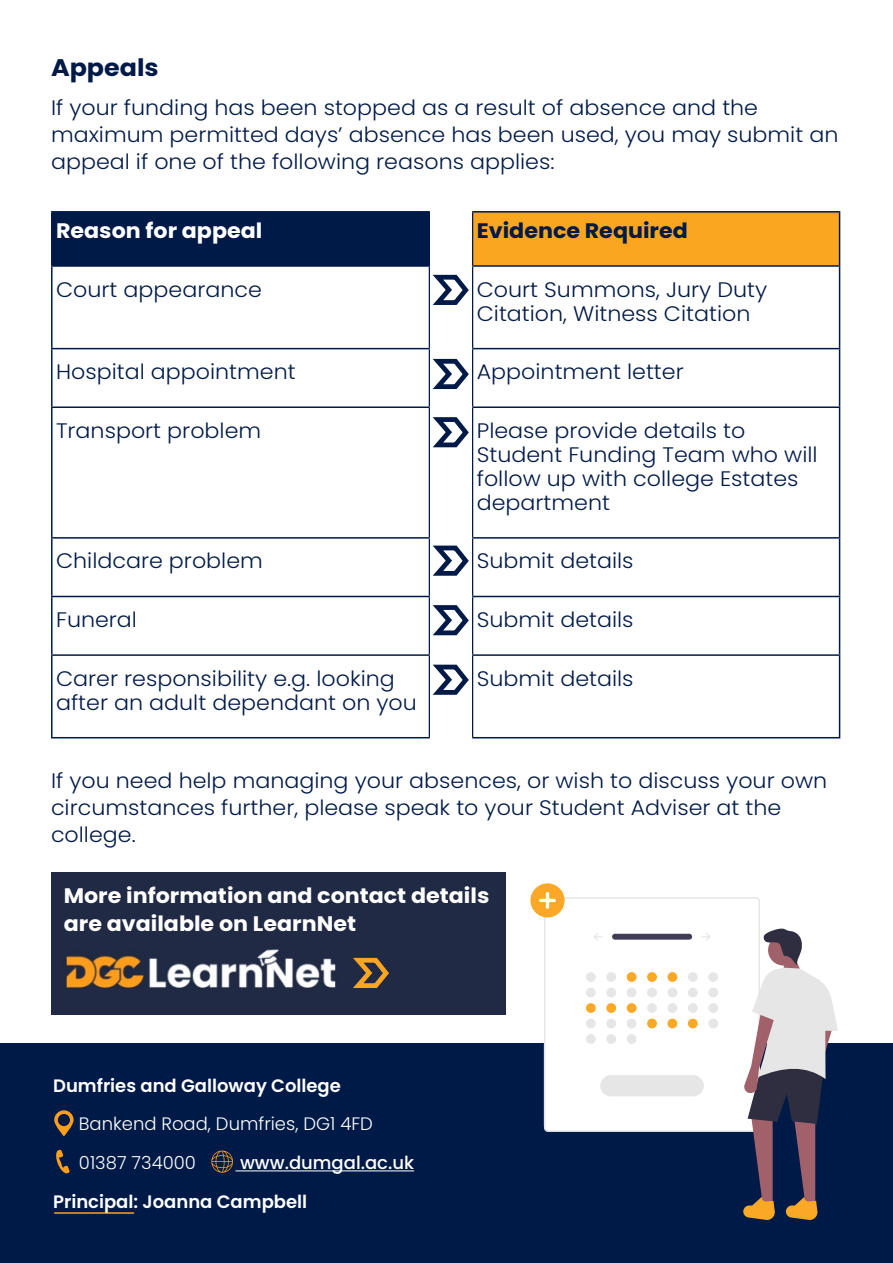
<style>
.page{position:relative;width:893px;height:1263px;background:#fff}
.page>*{position:absolute;margin:0;border:0;box-sizing:border-box;transform-origin:0 0}
.t1{font:700 24px "Poppins";color:#001a48;scale:1.06 1}
.t2{font:300 21px/24px "Poppins";color:#001a48;scale:1.06 1}
.t3{font:700 21px/27px "Poppins";color:#fff;scale:1.06 1}
.t4{font:700 21px "Poppins";color:#001a48;scale:1.06 1}
.t5{font:600 18px "Poppins";color:#fff}
.t6{font:300 18px/38.7px "Poppins";color:#fff}
.t7{font:500 18px "Poppins";color:#fff}
</style>
<div class="page">
<div style="left:0;top:1044px;width:893px;height:219px;background:#001a48"></div>
<div style="left:52px;top:872px;width:454px;height:143px;background:#202a45"></div>
<img style="left:65px;top:949px;width:271px;height:40px">
<svg style="left:54px;top:1110px;width:20px;height:26px"></svg>
<svg style="left:56px;top:1149px;width:14px;height:24px"></svg>
<svg style="left:211px;top:1150px;width:22px;height:23px"></svg>
<hr style="left:54px;top:1212px;width:80px;height:2px;background:#ff9e18">
<hr style="left:235px;top:1170px;width:179px;height:1px;background:#fff">
<div style="left:472px;top:212px;width:368px;height:54px;background:#faa621"></div>
<hr style="left:51px;top:211px;width:378px;height:2px;background:#001a48">
<hr style="left:51px;top:213px;width:2px;height:52px;background:#001a48">
<hr style="left:429px;top:211px;width:43px;height:2px;background:#001a48">
<hr style="left:472px;top:211px;width:368px;height:2px;background:#001a48">
<hr style="left:472px;top:213px;width:1px;height:52px;background:#001a48">
<hr style="left:839px;top:213px;width:1px;height:52px;background:#001a48">
<hr style="left:51px;top:267px;width:2px;height:81px;background:#001a48">
<hr style="left:429px;top:267px;width:1px;height:81px;background:#001a48">
<hr style="left:472px;top:267px;width:1px;height:81px;background:#001a48">
<hr style="left:839px;top:267px;width:1px;height:81px;background:#001a48">
<hr style="left:51px;top:349px;width:2px;height:57px;background:#001a48">
<hr style="left:429px;top:349px;width:1px;height:57px;background:#001a48">
<hr style="left:472px;top:349px;width:1px;height:57px;background:#001a48">
<hr style="left:839px;top:349px;width:1px;height:57px;background:#001a48">
<hr style="left:51px;top:408px;width:2px;height:129px;background:#001a48">
<hr style="left:429px;top:408px;width:1px;height:129px;background:#001a48">
<hr style="left:472px;top:408px;width:1px;height:129px;background:#001a48">
<hr style="left:839px;top:408px;width:1px;height:129px;background:#001a48">
<hr style="left:51px;top:539px;width:2px;height:57px;background:#001a48">
<hr style="left:429px;top:539px;width:1px;height:57px;background:#001a48">
<hr style="left:472px;top:539px;width:1px;height:57px;background:#001a48">
<hr style="left:839px;top:539px;width:1px;height:57px;background:#001a48">
<hr style="left:51px;top:597px;width:2px;height:57px;background:#001a48">
<hr style="left:429px;top:597px;width:1px;height:57px;background:#001a48">
<hr style="left:472px;top:597px;width:1px;height:57px;background:#001a48">
<hr style="left:839px;top:597px;width:1px;height:57px;background:#001a48">
<hr style="left:51px;top:656px;width:2px;height:81px;background:#001a48">
<hr style="left:429px;top:656px;width:1px;height:81px;background:#001a48">
<hr style="left:472px;top:656px;width:1px;height:81px;background:#001a48">
<hr style="left:839px;top:656px;width:1px;height:81px;background:#001a48">
<hr style="left:51px;top:737px;width:378px;height:1px;background:#001a48">
<hr style="left:429px;top:737px;width:43px;height:1px;background:#001a48">
<hr style="left:472px;top:737px;width:368px;height:1px;background:#001a48">
<hr style="left:51px;top:265px;width:378px;height:2px;background:#001a48">
<hr style="left:51px;top:348px;width:378px;height:1px;background:#001a48">
<hr style="left:51px;top:406px;width:378px;height:2px;background:#001a48">
<hr style="left:51px;top:537px;width:378px;height:2px;background:#001a48">
<hr style="left:51px;top:596px;width:378px;height:1px;background:#001a48">
<hr style="left:429px;top:348px;width:43px;height:1px;background:#001a48">
<hr style="left:429px;top:406px;width:43px;height:2px;background:#001a48">
<hr style="left:429px;top:537px;width:43px;height:2px;background:#001a48">
<hr style="left:429px;top:596px;width:43px;height:1px;background:#001a48">
<hr style="left:472px;top:265px;width:368px;height:2px;background:#001a48">
<hr style="left:472px;top:348px;width:368px;height:1px;background:#001a48">
<hr style="left:472px;top:406px;width:368px;height:2px;background:#001a48">
<hr style="left:472px;top:537px;width:368px;height:2px;background:#001a48">
<hr style="left:472px;top:596px;width:368px;height:1px;background:#001a48">
<hr style="left:51px;top:654px;width:378px;height:2px;background:#001a48">
<hr style="left:429px;top:654px;width:43px;height:2px;background:#001a48">
<hr style="left:472px;top:654px;width:368px;height:2px;background:#001a48">
<div style="left:430px;top:207px;width:42px;height:532px;background:#fff"></div>
<svg style="left:52px;top:213px;width:417px;height:94px"></svg>
<svg style="left:428px;top:355px;width:41px;height:36px"></svg>
<svg style="left:428px;top:413px;width:41px;height:37px"></svg>
<svg style="left:428px;top:541px;width:41px;height:37px"></svg>
<svg style="left:428px;top:601px;width:41px;height:37px"></svg>
<svg style="left:428px;top:660px;width:41px;height:37px"></svg>
<svg style="left:544px;top:897px;width:216px;height:235px"></svg>
<div style="left:586px;top:972px;width:10px;height:10px;background:#e6e6e6;border-radius:50%"></div>
<div style="left:606px;top:972px;width:10px;height:10px;background:#e6e6e6;border-radius:50%"></div>
<div style="left:627px;top:972px;width:9px;height:10px;background:#faa826;border-radius:50%"></div>
<div style="left:647px;top:972px;width:10px;height:10px;background:#faa826;border-radius:50%"></div>
<div style="left:667px;top:972px;width:10px;height:10px;background:#faa826;border-radius:50%"></div>
<div style="left:688px;top:972px;width:10px;height:10px;background:#e6e6e6;border-radius:50%"></div>
<div style="left:708px;top:972px;width:10px;height:10px;background:#e6e6e6;border-radius:50%"></div>
<div style="left:586px;top:988px;width:10px;height:9px;background:#e6e6e6;border-radius:50%"></div>
<div style="left:606px;top:988px;width:10px;height:9px;background:#e6e6e6;border-radius:50%"></div>
<div style="left:627px;top:988px;width:9px;height:9px;background:#e6e6e6;border-radius:50%"></div>
<div style="left:647px;top:988px;width:10px;height:9px;background:#e6e6e6;border-radius:50%"></div>
<div style="left:667px;top:988px;width:10px;height:9px;background:#e6e6e6;border-radius:50%"></div>
<div style="left:688px;top:988px;width:10px;height:9px;background:#e6e6e6;border-radius:50%"></div>
<div style="left:708px;top:988px;width:10px;height:9px;background:#e6e6e6;border-radius:50%"></div>
<div style="left:586px;top:1003px;width:10px;height:10px;background:#faa826;border-radius:50%"></div>
<div style="left:606px;top:1003px;width:10px;height:10px;background:#faa826;border-radius:50%"></div>
<div style="left:627px;top:1003px;width:9px;height:10px;background:#faa826;border-radius:50%"></div>
<div style="left:647px;top:1003px;width:10px;height:10px;background:#e6e6e6;border-radius:50%"></div>
<div style="left:667px;top:1003px;width:10px;height:10px;background:#e6e6e6;border-radius:50%"></div>
<div style="left:688px;top:1003px;width:10px;height:10px;background:#e6e6e6;border-radius:50%"></div>
<div style="left:708px;top:1003px;width:10px;height:10px;background:#e6e6e6;border-radius:50%"></div>
<div style="left:586px;top:1019px;width:10px;height:9px;background:#e6e6e6;border-radius:50%"></div>
<div style="left:606px;top:1019px;width:10px;height:9px;background:#e6e6e6;border-radius:50%"></div>
<div style="left:586px;top:1034px;width:10px;height:10px;background:#e6e6e6;border-radius:50%"></div>
<div style="left:606px;top:1034px;width:10px;height:10px;background:#e6e6e6;border-radius:50%"></div>
<div style="left:627px;top:1034px;width:9px;height:10px;background:#e6e6e6;border-radius:50%"></div>
<div style="left:627px;top:1019px;width:9px;height:9px;background:#e6e6e6;border-radius:50%"></div>
<div style="left:647px;top:1019px;width:10px;height:9px;background:#faa826;border-radius:50%"></div>
<div style="left:667px;top:1019px;width:10px;height:9px;background:#faa826;border-radius:50%"></div>
<div style="left:688px;top:1019px;width:10px;height:9px;background:#faa826;border-radius:50%"></div>
<div style="left:708px;top:1019px;width:10px;height:9px;background:#e6e6e6;border-radius:50%"></div>
<svg style="left:612px;top:934px;width:80px;height:6px"></svg>
<svg style="left:702px;top:933px;width:8px;height:8px"></svg>
<svg style="left:594px;top:933px;width:8px;height:8px"></svg>
<div style="left:600px;top:1075px;width:104px;height:21px;background:#e6e6e6"></div>
<div style="left:530px;top:883px;width:35px;height:34px;background:#faa826;border-radius:50%"></div>
<svg style="left:539px;top:892px;width:17px;height:17px"></svg>
<svg style="left:743px;top:928px;width:95px;height:292px"></svg>
<svg style="left:353px;top:957px;width:36px;height:31px"></svg>
<p class="t1" style="left:51px;top:54px;width:103px">Appeals</p>
<p class="t2" style="left:51px;top:94px;width:744px;line-height:27px">If your funding has been stopped as a result of absence and the maximum permitted days’ absence has been used, you may submit an appeal if one of the following reasons applies:</p>
<p class="t3" style="left:56px;top:217px;width:196px">Reason for appeal</p>
<p class="t4" style="left:477px;top:218px;width:201px">Evidence Required</p>
<p class="t2" style="left:56px;top:277px;width:196px">Court appearance</p>
<p class="t2" style="left:477px;top:277px;width:275px">Court Summons, Jury Duty<br>Citation, Witness Citation</p>
<p class="t2" style="left:56px;top:360px;width:228px">Hospital appointment</p>
<p class="t2" style="left:477px;top:360px;width:197px">Appointment letter</p>
<p class="t2" style="left:56px;top:419px;width:195px">Transport problem</p>
<p class="t2" style="left:477px;top:419px;width:323px">Please provide details to<br>Student Funding Team who will follow up with college Estates department</p>
<p class="t2" style="left:56px;top:549px;width:197px">Childcare problem</p>
<p class="t2" style="left:477px;top:549px;width:149px">Submit details</p>
<p class="t2" style="left:56px;top:608px;width:78px">Funeral</p>
<p class="t2" style="left:477px;top:608px;width:149px">Submit details</p>
<p class="t2" style="left:56px;top:666px;width:342px">Carer responsibility e.g. looking after an adult dependant on you</p>
<p class="t2" style="left:477px;top:666px;width:149px">Submit details</p>
<p class="t2" style="left:51px;top:768px;width:734px;line-height:27px">If you need help managing your absences, or wish to discuss your own circumstances further, please speak to your Student Adviser at the college.</p>
<p class="t3" style="left:64px;top:883px;width:403px">More information and contact details are available on LearnNet</p>
<p class="t5" style="left:53px;top:1075px;width:289px">Dumfries and Galloway College</p>
<p class="t6" style="left:79px;top:1105px;width:296px">Bankend Road, Dumfries, DG1 4FD<br>01387 734000</p>
<p class="t7" style="left:240px;top:1152px;width:175px">www.dumgal.ac.uk</p>
<p class="t5" style="left:53px;top:1191px;width:256px">Principal: Joanna Campbell</p>
</div>
